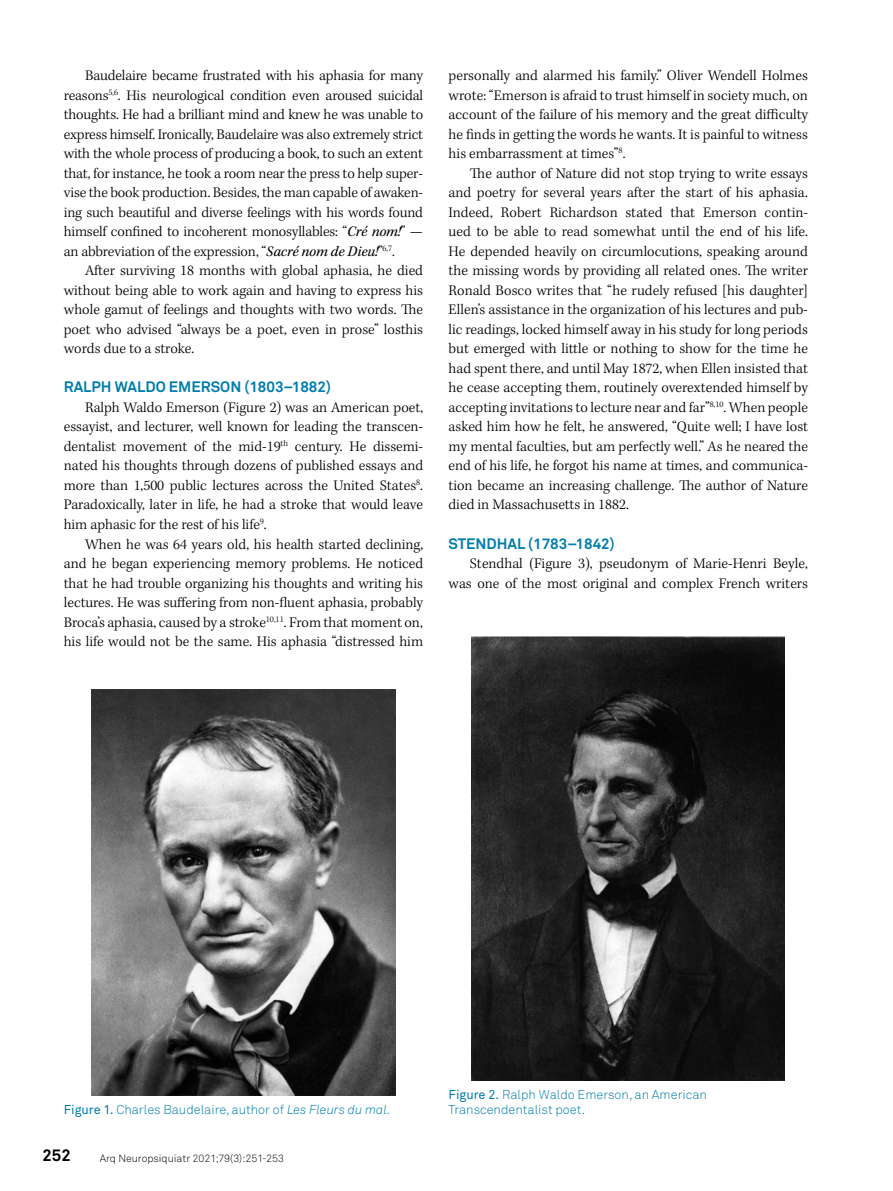
<style>
.page{position:relative;width:893px;height:1191px;background:#fff}
.page>*{position:absolute;margin:0;border:0;box-sizing:border-box;transform-origin:0 0}
.t1{font:700 16.5px "Akkurat Pro";color:#000}
.t2{font:300 15px/19.5px "Kepler Std";color:#000;text-align:justify}
.t3{font:700 15px "Akkurat Pro";color:#007dac}
.t4{font:12.75px/15.3px "Akkurat Light Pro";color:#007dac}
.t5{font:10.5px "Akkurat Light Pro";color:#000}
.s1{font-weight:400;font-style:italic}
.s2{font-family:"Akkurat Pro"}
.s3{font-style:italic}
</style>
<div class="page">
<img style="left:91px;top:690px;width:305px;height:406px">
<img style="left:472px;top:636px;width:313px;height:444px">
<p class="t2" style="left:64px;top:67px;width:361px;text-indent:21px">Baudelaire became frustrated with his aphasia for many reasons<sup>5,6</sup>. His neurological condition even aroused suicidal thoughts. He had a brilliant mind and knew he was unable to express himself. Ironically, Baudelaire was also extremely strict with the whole process of producing a book, to such an extent that, for instance, he took a room near the press to help super&shy;vise the book production. Besides, the man capable of awaken&shy;ing such beautiful and diverse feelings with his words found himself confined to incoherent monosyllables: “<span class="s1">Cré nom!</span>” — an abbreviation of the expression, “<span class="s1">Sacré nom de Dieu!</span>”<sup>6,7</sup>.</p>
<p class="t2" style="left:64px;top:262px;width:361px;text-indent:21px">After surviving 18 months with global aphasia, he died without being able to work again and having to express his whole gamut of feelings and thoughts with two words. The poet who advised “always be a poet, even in prose” losthis words due to a stroke.</p>
<p class="t3" style="left:64px;top:378px;width:269px">RALPH WALDO EMERSON (1803–1882)</p>
<p class="t2" style="left:64px;top:398px;width:361px;text-indent:21px">Ralph Waldo Emerson (Figure 2) was an American poet, essayist, and lecturer, well known for leading the transcen&shy;dentalist movement of the mid-19<sup>th</sup> century. He dissemi&shy;nated his thoughts through dozens of published essays and more than 1,500 public lectures across the United States<sup>8</sup>.<br>Paradoxically, later in life, he had a stroke that would leave him aphasic for the rest of his life<sup>9</sup>.</p>
<p class="t2" style="left:64px;top:535px;width:361px;text-indent:21px">When he was 64 years old, his health started declining, and he began experiencing memory problems. He noticed that he had trouble organizing his thoughts and writing his lectures. He was suffering from non-fluent aphasia, probably Broca’s aphasia, caused by a stroke<sup>10,11</sup>. From that moment on, his life would not be the same. His aphasia “distressed him</p>
<p class="t2" style="left:449px;top:67px;width:361px">personally and alarmed his family.” Oliver Wendell Holmes wrote: “Emerson is afraid to trust himself in society much, on account of the failure of his memory and the great difficulty he finds in getting the words he wants. It is painful to witness his embarrassment at times”<sup>8</sup>.</p>
<p class="t2" style="left:449px;top:164px;width:361px;text-indent:21px">The author of Nature did not stop trying to write essays and poetry for several years after the start of his aphasia.<br>Indeed, Robert Richardson stated that Emerson contin&shy;ued to be able to read somewhat until the end of his life.<br>He depended heavily on circumlocutions, speaking around the missing words by providing all related ones. The writer Ronald Bosco writes that “he rudely refused [his daughter] Ellen’s assistance in the organization of his lectures and pub&shy;lic readings, locked himself away in his study for long periods but emerged with little or nothing to show for the time he had spent there, and until May 1872, when Ellen insisted that he cease accepting them, routinely overextended himself by accepting invitations to lecture near and far”<sup>8,10</sup>. When people asked him how he felt, he answered, “Quite well; I have lost my mental faculties, but am perfectly well.” As he neared the end of his life, he forgot his name at times, and communica&shy;tion became an increasing challenge. The author of Nature died in Massachusetts in 1882.</p>
<p class="t3" style="left:449px;top:534px;width:168px">STENDHAL (1783–1842)</p>
<p class="t2" style="left:449px;top:554px;width:361px;text-align:right">Stendhal (Figure 3), pseudonym of Marie-Henri Beyle, was one of the most original and complex French writers</p>
<p class="t4" style="left:64px;top:1102px;width:328px"><span class="s2">Figure 1.</span> Charles Baudelaire, author of <span class="s3">Les Fleurs du mal</span>.</p>
<p class="t1" style="left:43px;top:1145px;width:30px">252</p>
<p class="t5" style="left:100px;top:1151px;width:186px">Arq Neuropsiquiatr 2021;79(3):251-253</p>
<p class="t4" style="left:449px;top:1087px;width:260px"><span class="s2">Figure 2.</span> Ralph Waldo Emerson, an American<br>Transcendentalist poet.</p>
</div>
